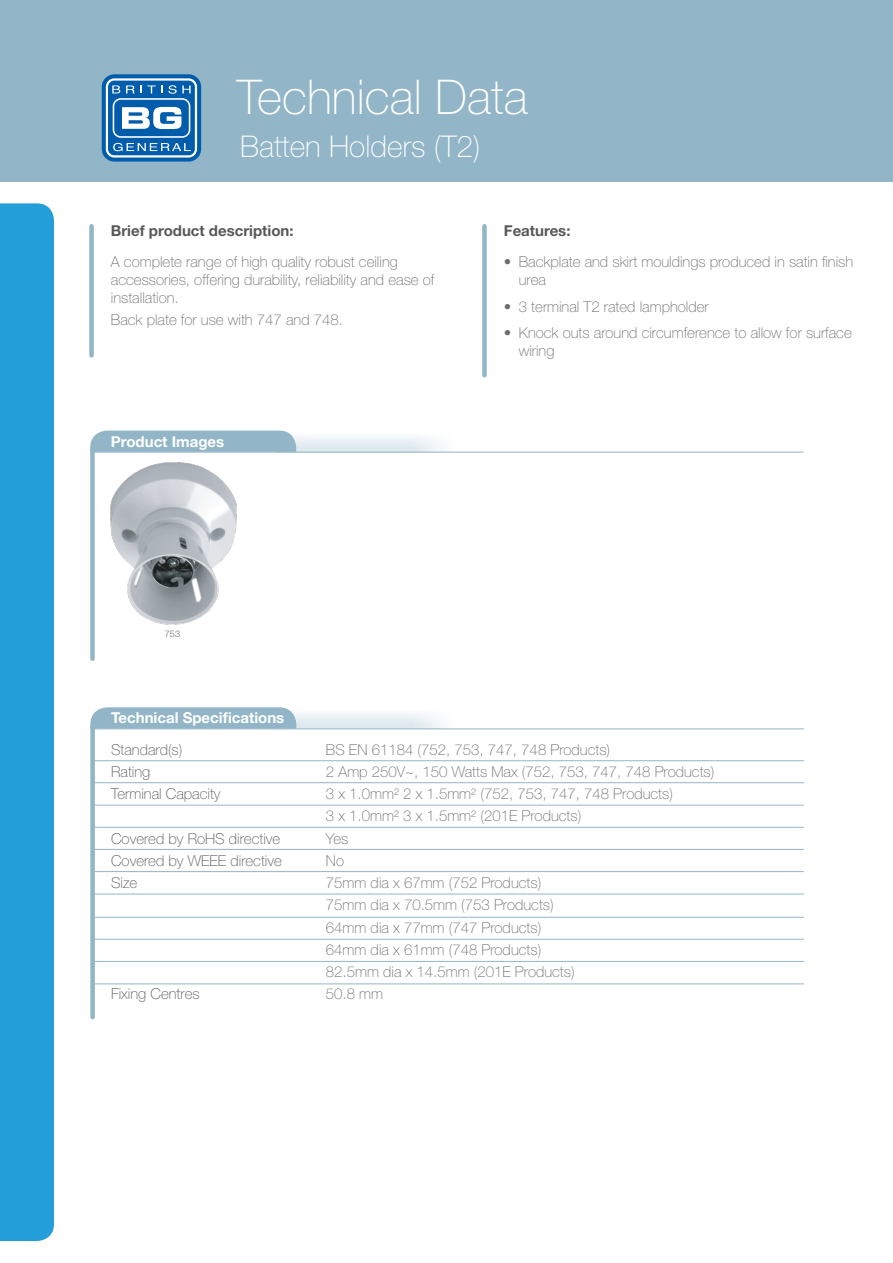
<style>
.page{position:relative;width:893px;height:1263px;background:#fff}
.page>*{position:absolute;margin:0;border:0;box-sizing:border-box;transform-origin:0 0}
.t1{font:100 48px "Helvetica Neue";color:#fff}
.t2{font:100 30px "Helvetica Neue";color:#fff}
.t3{font:100 15px/22.2px "Helvetica Neue";color:#6c6d70}
.t4{font:100 15px/22.2px "Helvetica Neue";color:#57585a}
.t5{font:700 15px "Helvetica Neue";color:#fff}
.t6{font:700 15px "Helvetica Neue";color:#57585a}
.t7{font:100 9px "Helvetica Neue";color:#231f20}
</style>
<div class="page">
<div style="left:0;top:0;width:893px;height:181px;background:#92b6c7"></div>
<div style="left:102px;top:74px;width:99px;height:88px;background:linear-gradient(to right,#025eab,#035eab);border-radius:13px"></div>
<svg style="left:106px;top:78px;width:91px;height:80px;background:#5190c5"></svg>
<div style="left:482px;top:226px;width:5px;height:149px;background:#92b6c7"></div>
<div style="left:89px;top:226px;width:5px;height:129px;background:#92b6c7"></div>
<div style="left:0;top:203px;width:54px;height:1038px;background:#239ed9"></div>
<svg style="left:296px;top:437px;width:166px;height:15px"></svg>
<div style="left:90px;top:431px;width:206px;height:21px;background:#92b6c7"></div>
<div style="left:90px;top:450px;width:5px;height:209px;background:#92b6c7"></div>
<hr style="left:92px;top:452px;width:712px;height:1px;background:#92b6c7">
<hr style="left:93px;top:760px;width:711px;height:1px;background:#92b6c7">
<hr style="left:93px;top:805px;width:711px;height:1px;background:#92b6c7">
<hr style="left:93px;top:849px;width:711px;height:1px;background:#92b6c7">
<hr style="left:93px;top:939px;width:711px;height:1px;background:#92b6c7">
<hr style="left:93px;top:894px;width:711px;height:1px;background:#92b6c7">
<hr style="left:93px;top:984px;width:711px;height:1px;background:#92b6c7">
<hr style="left:93px;top:917px;width:711px;height:1px;background:#92b6c7">
<hr style="left:93px;top:782px;width:711px;height:1px;background:#92b6c7">
<hr style="left:93px;top:827px;width:711px;height:1px;background:#92b6c7">
<hr style="left:93px;top:871px;width:711px;height:1px;background:#92b6c7">
<hr style="left:93px;top:961px;width:711px;height:1px;background:#92b6c7">
<svg style="left:296px;top:713px;width:146px;height:15px"></svg>
<svg style="left:90px;top:707px;width:206px;height:21px;background:#96b9c9"></svg>
<div style="left:90px;top:727px;width:5px;height:290px;background:#92b6c7"></div>
<hr style="left:93px;top:728px;width:711px;height:1px;background:#92b6c7">
<img style="left:111px;top:463px;width:126px;height:162px">
<h1 class="t1" style="left:237px;top:70px;width:292px">Technical Data</h1>
<h2 class="t2" style="left:240px;top:129px;width:242px">Batten Holders (T2)</h2>
<p class="t6" style="left:111px;top:221px;width:184px">Brief product description:</p>
<p class="t3" style="left:111px;top:253px;width:325px;line-height:18px">A complete range of high quality robust ceiling accessories, offering durability, reliability and ease of installation.</p>
<p class="t3" style="left:111px;top:309px;width:234px">Back plate for use with 747 and 748.</p>
<p class="t5" style="left:111px;top:432px;width:115px">Product Images</p>
<p class="t6" style="left:504px;top:221px;width:68px">Features:</p>
<p class="t3" style="left:519px;top:253px;width:336px;line-height:18px;text-indent:-15px">• Backplate and skirt mouldings produced in satin finish urea</p>
<p class="t3" style="left:504px;top:295px;width:206px">• 3 terminal T2 rated lampholder</p>
<p class="t3" style="left:519px;top:324px;width:335px;line-height:18px;text-indent:-15px">• Knock outs around circumference to allow for surface wiring</p>
<p class="t7" style="left:165px;top:629px;width:17px">753</p>
<p class="t5" style="left:111px;top:709px;width:175px">Technical Specifications</p>
<p class="t4" style="left:111px;top:738px;width:111px">Standard(s)<br>Rating<br>Terminal Capacity</p>
<p class="t4" style="left:111px;top:827px;width:172px;text-align:justify">Covered by RoHS directive Covered by WEEE directive Size</p>
<p class="t4" style="left:111px;top:983px;width:90px">Fixing Centres</p>
<p class="t3" style="left:326px;top:738px;width:390px">BS EN 61184 (752, 753, 747, 748 Products)<br>2 Amp 250V~, 150 Watts Max (752, 753, 747, 748 Products)<br>3 x 1.0mm² 2 x 1.5mm² (752, 753, 747, 748 Products)<br>3 x 1.0mm² 3 x 1.5mm² (201E Products)<br>Yes<br>No<br>75mm dia x 67mm (752 Products)<br>75mm dia x 70.5mm (753 Products)<br>64mm dia x 77mm (747 Products)<br>64mm dia x 61mm (748 Products)<br>82.5mm dia x 14.5mm (201E Products)<br>50.8 mm</p>
</div>
